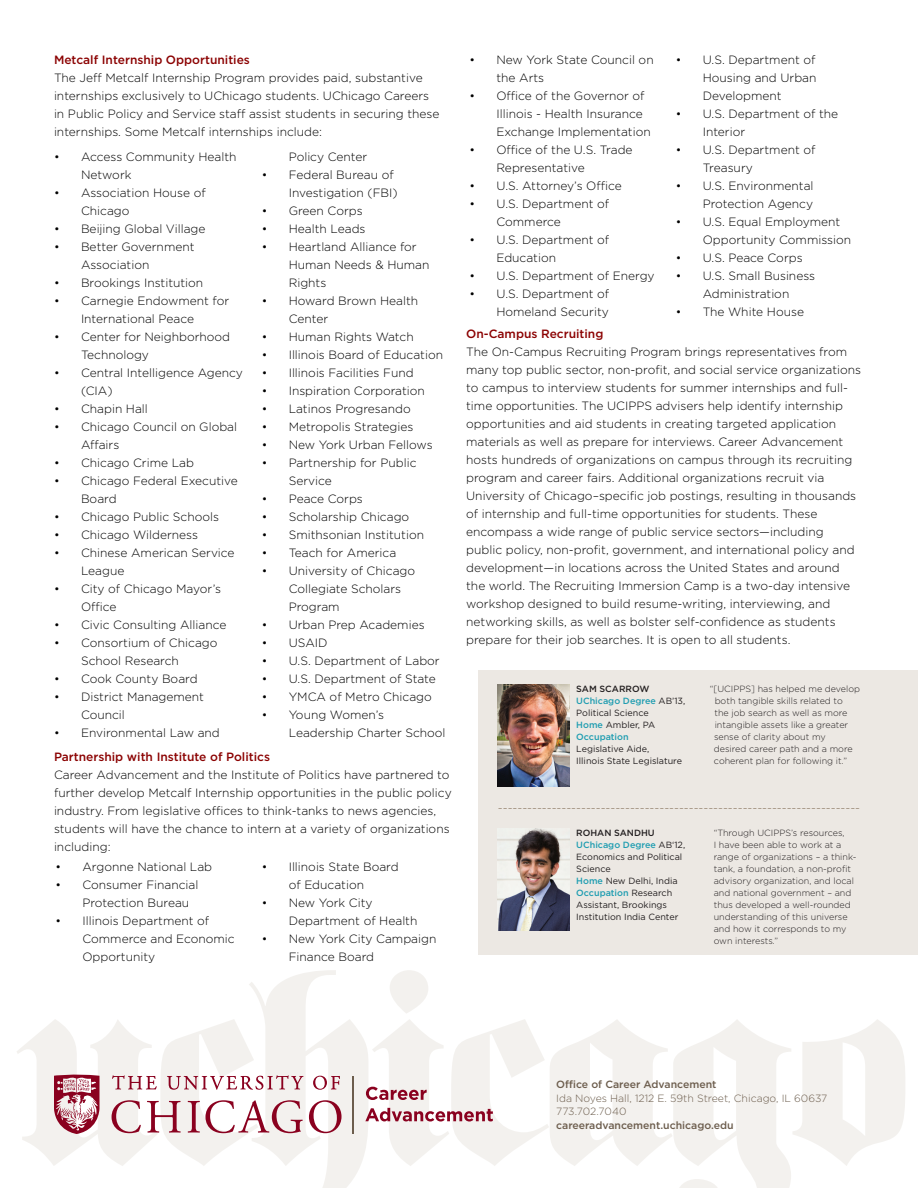
<style>
.page{position:relative;width:918px;height:1188px;background:#fff}
.page>*{position:absolute;margin:0;border:0;box-sizing:border-box;transform-origin:0 0}
.t1{font:300 12px/18px "Gotham";color:#000}
.t2{font:500 12px "Gotham";color:#8b0202}
.t3{font:300 12px "Gotham";color:#8e7b66}
.t4{font:300 10.5px/13.5px "Gotham";color:#6c5d4d}
.t5{font:500 10.5px "Gotham";color:#6c5d4d}
.t6{font:300 9px/12px "Gotham";color:#231f20}
.t7{font:9px/12px "Gotham";color:#231f20}
.s1{font-weight:500}
.s2{font-weight:500;color:#1f9db1}
</style>
<div class="page">
<svg style="left:366px;top:1087px;width:61px;height:13px"></svg>
<svg style="left:365px;top:1108px;width:128px;height:14px"></svg>
<svg style="left:54px;top:1075px;width:288px;height:59px"></svg>
<hr style="left:353px;top:1076px;width:1px;height:57px;background:#6c5d4d">
<div style="left:478px;top:671px;width:440px;height:284px;background:#ece8e3"></div>
<img style="left:498px;top:685px;width:71px;height:101px">
<img style="left:498px;top:828px;width:71px;height:102px">
<p class="t2" style="left:54px;top:52px;width:197px">Metcalf Internship Opportunities</p>
<p class="t1" style="left:54px;top:68px;width:387px">The Jeff Metcalf Internship Program provides paid, substantive internships exclusively to UChicago students. UChicago Careers in Public Policy and Service staff assist students in securing these internships. Some Metcalf internships include:</p>
<p class="t1" style="left:81px;top:147px;width:157px;text-indent:-27px">• Access Community Health<br>Network</p>
<p class="t1" style="left:81px;top:183px;width:126px;text-indent:-27px">• Association House of<br>Chicago</p>
<p class="t1" style="left:54px;top:219px;width:153px">• Beijing Global Village</p>
<p class="t1" style="left:81px;top:237px;width:115px;text-indent:-27px">• Better Government<br>Association</p>
<p class="t1" style="left:54px;top:273px;width:151px">• Brookings Institution</p>
<p class="t1" style="left:81px;top:291px;width:150px;text-indent:-27px">• Carnegie Endowment for<br>International Peace</p>
<p class="t1" style="left:81px;top:327px;width:151px;text-indent:-27px">• Center for Neighborhood<br>Technology</p>
<p class="t1" style="left:81px;top:363px;width:163px;text-indent:-27px">• Central Intelligence Agency (CIA)</p>
<p class="t1" style="left:54px;top:399px;width:95px">• Chapin Hall</p>
<p class="t1" style="left:81px;top:417px;width:158px;text-indent:-27px">• Chicago Council on Global<br>Affairs</p>
<p class="t1" style="left:54px;top:453px;width:142px">• Chicago Crime Lab</p>
<p class="t1" style="left:81px;top:471px;width:158px;text-indent:-27px">• Chicago Federal Executive<br>Board</p>
<p class="t1" style="left:54px;top:507px;width:167px">• Chicago Public Schools</p>
<p class="t1" style="left:54px;top:525px;width:146px">• Chicago Wilderness</p>
<p class="t1" style="left:81px;top:543px;width:155px;text-indent:-27px">• Chinese American Service<br>League</p>
<p class="t1" style="left:81px;top:579px;width:142px;text-indent:-27px">• City of Chicago Mayor’s<br>Office</p>
<p class="t1" style="left:54px;top:615px;width:174px">• Civic Consulting Alliance</p>
<p class="t1" style="left:81px;top:633px;width:138px;text-indent:-27px">• Consortium of Chicago<br>School Research</p>
<p class="t1" style="left:54px;top:669px;width:145px">• Cook County Board</p>
<p class="t1" style="left:81px;top:687px;width:125px;text-indent:-27px">• District Management<br>Council</p>
<p class="t1" style="left:54px;top:723px;width:167px">• Environmental Law and</p>
<p class="t1" style="left:289px;top:147px;width:80px">Policy Center</p>
<p class="t1" style="left:289px;top:165px;width:110px;text-indent:-27px">• Federal Bureau of<br>Investigation (FBI)</p>
<p class="t1" style="left:262px;top:201px;width:102px">• Green Corps</p>
<p class="t1" style="left:262px;top:219px;width:105px">• Health Leads</p>
<p class="t1" style="left:289px;top:237px;width:142px;text-indent:-27px">• Heartland Alliance for<br>Human Needs &amp; Human<br>Rights</p>
<p class="t1" style="left:289px;top:291px;width:131px;text-indent:-27px">• Howard Brown Health<br>Center</p>
<p class="t1" style="left:262px;top:327px;width:154px">• Human Rights Watch</p>
<p class="t1" style="left:262px;top:345px;width:183px">• Illinois Board of Education</p>
<p class="t1" style="left:262px;top:363px;width:153px">• Illinois Facilities Fund</p>
<p class="t1" style="left:262px;top:381px;width:165px">• Inspiration Corporation</p>
<p class="t1" style="left:262px;top:399px;width:151px">• Latinos Progresando</p>
<p class="t1" style="left:262px;top:417px;width:153px">• Metropolis Strategies</p>
<p class="t1" style="left:262px;top:435px;width:173px">• New York Urban Fellows</p>
<p class="t1" style="left:289px;top:453px;width:129px;text-indent:-27px">• Partnership for Public<br>Service</p>
<p class="t1" style="left:262px;top:489px;width:103px">• Peace Corps</p>
<p class="t1" style="left:262px;top:507px;width:149px">• Scholarship Chicago</p>
<p class="t1" style="left:262px;top:525px;width:164px">• Smithsonian Institution</p>
<p class="t1" style="left:262px;top:543px;width:136px">• Teach for America</p>
<p class="t1" style="left:289px;top:561px;width:128px;text-indent:-27px">• University of Chicago<br>Collegiate Scholars<br>Program</p>
<p class="t1" style="left:262px;top:615px;width:164px">• Urban Prep Academies</p>
<p class="t1" style="left:262px;top:633px;width:67px">• USAID</p>
<p class="t1" style="left:262px;top:651px;width:180px">• U.S. Department of Labor</p>
<p class="t1" style="left:262px;top:669px;width:176px">• U.S. Department of State</p>
<p class="t1" style="left:262px;top:687px;width:172px">• YMCA of Metro Chicago</p>
<p class="t1" style="left:289px;top:705px;width:158px;text-indent:-27px">• Young Women’s<br>Leadership Charter School</p>
<p class="t2" style="left:54px;top:749px;width:218px">Partnership with Institute of Politics</p>
<p class="t1" style="left:54px;top:766px;width:399px">Career Advancement and the Institute of Politics have partnered to further develop Metcalf Internship opportunities in the public policy industry. From legislative offices to think-tanks to news agencies, students will have the chance to intern at a variety of organizations including:</p>
<p class="t1" style="left:55px;top:858px;width:158px">• Argonne National Lab</p>
<p class="t1" style="left:82px;top:876px;width:118px;text-indent:-27px">• Consumer Financial<br>Protection Bureau</p>
<p class="t1" style="left:82px;top:912px;width:154px;text-indent:-27px">• Illinois Department of<br>Commerce and Economic<br>Opportunity</p>
<p class="t1" style="left:289px;top:858px;width:111px;text-indent:-27px">• Illinois State Board of Education</p>
<p class="t1" style="left:289px;top:894px;width:130px;text-indent:-27px">• New York City<br>Department of Health</p>
<p class="t1" style="left:289px;top:930px;width:149px;text-indent:-27px">• New York City Campaign<br>Finance Board</p>
<p class="t1" style="left:496px;top:50px;width:159px;text-indent:-27px">• New York State Council on the Arts</p>
<p class="t1" style="left:496px;top:86px;width:156px;text-indent:-27px">• Office of the Governor of<br>Illinois - Health Insurance<br>Exchange Implementation</p>
<p class="t1" style="left:496px;top:140px;width:138px;text-indent:-27px">• Office of the U.S. Trade<br>Representative</p>
<p class="t1" style="left:469px;top:176px;width:154px">• U.S. Attorney’s Office</p>
<p class="t1" style="left:496px;top:194px;width:114px;text-indent:-27px">• U.S. Department of<br>Commerce</p>
<p class="t1" style="left:496px;top:230px;width:114px;text-indent:-27px">• U.S. Department of<br>Education</p>
<p class="t1" style="left:469px;top:266px;width:187px">• U.S. Department of Energy</p>
<p class="t1" style="left:469px;top:284px;width:141px;text-align:right">• U.S. Department of<br>Homeland Security</p>
<p class="t1" style="left:703px;top:50px;width:115px;text-align:justify;text-indent:-27px">• U.S. Department of Housing and Urban Development</p>
<p class="t1" style="left:703px;top:104px;width:137px;text-indent:-27px">• U.S. Department of the<br>Interior</p>
<p class="t1" style="left:703px;top:140px;width:114px;text-indent:-27px">• U.S. Department of<br>Treasury</p>
<p class="t1" style="left:676px;top:176px;width:139px;text-align:right">• U.S. Environmental<br>Protection Agency</p>
<p class="t1" style="left:703px;top:212px;width:150px;text-indent:-27px">• U.S. Equal Employment<br>Opportunity Commission</p>
<p class="t1" style="left:676px;top:248px;width:128px">• U.S. Peace Corps</p>
<p class="t1" style="left:676px;top:266px;width:141px;text-align:center">• U.S. Small Business<br>Administration</p>
<p class="t1" style="left:676px;top:302px;width:130px">• The White House</p>
<p class="t2" style="left:466px;top:326px;width:139px">On-Campus Recruiting</p>
<p class="t1" style="left:466px;top:343px;width:396px">The On-Campus Recruiting Program brings representatives from many top public sector, non-profit, and social service organizations to campus to interview students for summer internships and full&shy;time opportunities. The UCIPPS advisers help identify internship opportunities and aid students in creating targeted application materials as well as prepare for interviews. Career Advancement hosts hundreds of organizations on campus through its recruiting program and career fairs. Additional organizations recruit via University of Chicago–specific job postings, resulting in thousands of internship and full-time opportunities for students. These encompass a wide range of public service sectors—including public policy, non-profit, government, and international policy and development—in locations across the United States and around the world. The Recruiting Immersion Camp is a two-day intensive workshop designed to build resume-writing, interviewing, and networking skills, as well as bolster self-confidence as students prepare for their job searches. It is open to all students.</p>
<p class="t7" style="left:576px;top:682px;width:111px"><span class="s1">SAM SCARROW<br></span><span class="s2">UChicago Degree</span> AB’13,<br>Political Science<br><span class="s2">Home</span> Ambler, PA<br><span class="s2">Occupation</span></p>
<p class="t7" style="left:576px;top:742px;width:107px">Legislative Aide,<br>Illinois State Legislature</p>
<p class="t6" style="left:714px;top:682px;width:148px;text-indent:-4px">“[UCIPPS] has helped me develop both tangible skills related to<br>the job search as well as more intangible assets like a greater sense of clarity about my desired career path and a more coherent plan for following it.”</p>
<p class="t3" style="left:498px;top:800px;width:364px">--------------------------------------------------------------------------</p>
<p class="t7" style="left:576px;top:826px;width:110px"><span class="s1">ROHAN SANDHU<br></span><span class="s2">UChicago Degree</span> AB‘12,<br>Economics and Political<br>Science<br><span class="s2">Home</span> New Delhi, India<br><span class="s2">Occupation</span> Research<br>Assistant, Brookings<br>Institution India Center</p>
<p class="t6" style="left:714px;top:826px;width:144px">“Through UCIPPS’s resources,<br>I have been able to work at a range of organizations – a think&shy;tank, a foundation, a non-profit advisory organization, and local and national government – and thus developed a well-rounded understanding of this universe and how it corresponds to my own interests.”</p>
<p class="t5" style="left:556px;top:1078px;width:162px">Office of Career Advancement</p>
<p class="t4" style="left:556px;top:1091px;width:273px">Ida Noyes Hall, 1212 E. 59th Street, Chicago, IL 60637<br>773.702.7040</p>
<p class="t5" style="left:556px;top:1118px;width:179px">careeradvancement.uchicago.edu</p>
</div>
